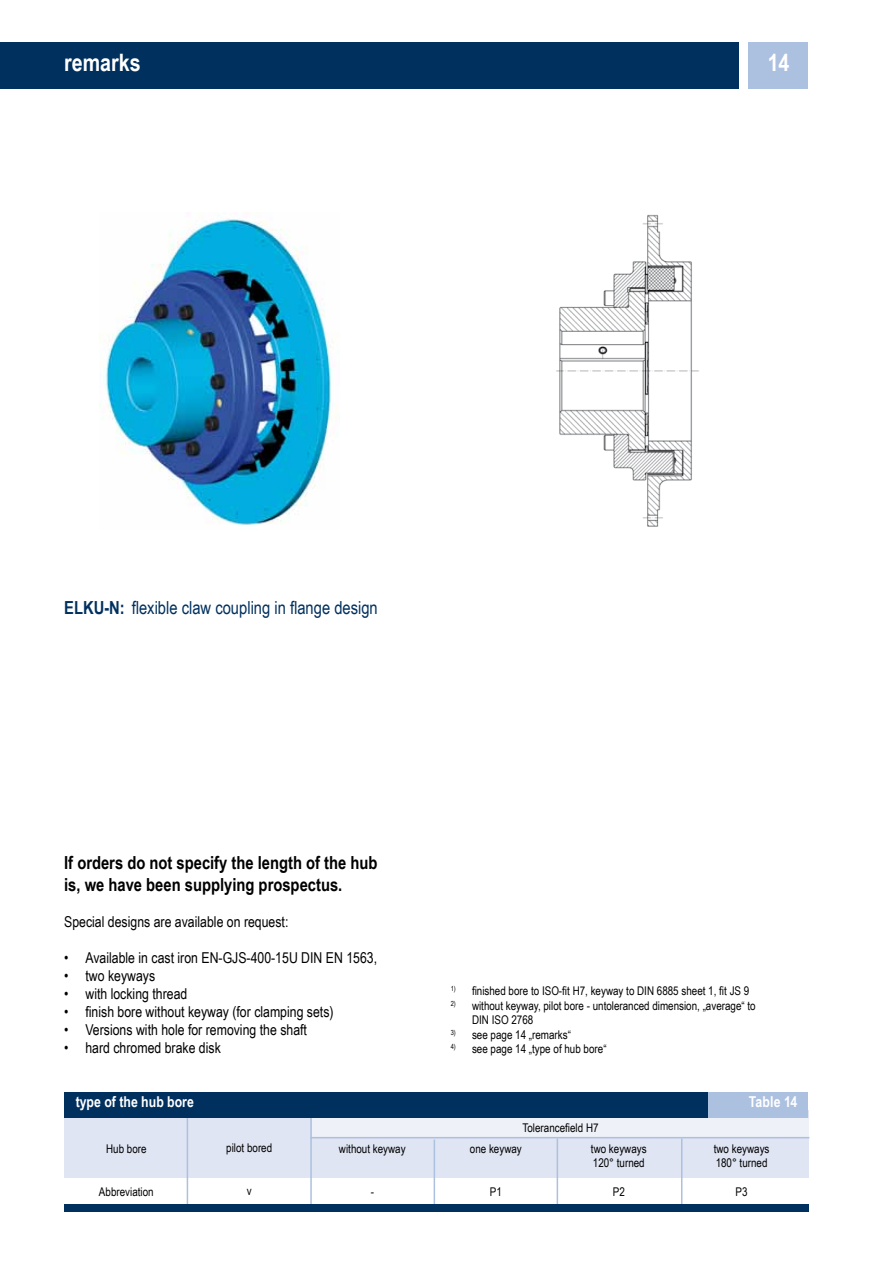
<style>
.page{position:relative;width:893px;height:1263px;background:#fff}
.page>*{position:absolute;margin:0;border:0;box-sizing:border-box;transform-origin:0 0}
.t1{font:700 24px "Arial Narrow";color:#fff}
.t2{font:700 18px/21.6px "Arial Narrow";color:#000}
.t3{font:18px "Arial Narrow";color:#00305e}
.t4{font:15px "Arial Narrow";color:#000}
.t5{font:700 15px "Arial Narrow";color:#fff}
.t6{font:12px/14.4px "Arial Narrow";color:#000}
.s1{font-weight:700}
</style>
<div class="page">
<div style="left:0;top:43px;width:738px;height:46px;background:#00305e"></div>
<div style="left:748px;top:43px;width:60px;height:46px;background:#acc0e0"></div>
<img style="left:556px;top:215px;width:143px;height:312px">
<img style="left:100px;top:214px;width:237px;height:312px">
<div style="left:64px;top:1110px;width:745px;height:68px;background:#dfe5f3"></div>
<div style="left:312px;top:1118px;width:496px;height:19px;background:#eef1f8"></div>
<hr style="left:310px;top:1109px;width:2px;height:100px;background:#acc0e0">
<hr style="left:434px;top:1139px;width:1px;height:69px;background:#acc0e0">
<hr style="left:557px;top:1138px;width:1px;height:69px;background:#acc0e0">
<hr style="left:681px;top:1138px;width:1px;height:69px;background:#acc0e0">
<hr style="left:187px;top:1113px;width:1px;height:97px;background:#acc0e0">
<div style="left:64px;top:1204px;width:745px;height:7px;background:#00305e"></div>
<hr style="left:310px;top:1137px;width:499px;height:1px;background:#acc0e0">
<div style="left:64px;top:1092px;width:744px;height:25px;background:#00305e"></div>
<div style="left:708px;top:1092px;width:100px;height:25px;background:#acc0e0"></div>
<p class="t1" style="left:64px;top:44px;width:78px">remarks</p>
<p class="t1" style="left:768px;top:44px;width:23px">14</p>
<p class="t3" style="left:64px;top:597px;width:315px"><span class="s1">ELKU-N:</span> flexible claw coupling in flange design</p>
<p class="t2" style="left:64px;top:851px;width:315px">If orders do not specify the length of the hub is, we have been supplying prospectus.</p>
<p class="t4" style="left:64px;top:913px;width:226px">Special designs are available on request:</p>
<p class="t4" style="left:64px;top:949px;width:314px">• Available in cast iron EN-GJS-400-15U DIN EN 1563,</p>
<p class="t4" style="left:64px;top:967px;width:92px">• two keyways</p>
<p class="t4" style="left:64px;top:985px;width:125px">• with locking thread</p>
<p class="t4" style="left:64px;top:1003px;width:271px">• finish bore without keyway (for clamping sets)</p>
<p class="t4" style="left:64px;top:1021px;width:244px">• Versions with hole for removing the shaft</p>
<p class="t4" style="left:64px;top:1039px;width:158px">• hard chromed brake disk</p>
<p class="t6" style="left:451px;top:984px;width:300px"><sup>1)</sup> finished bore to ISO-fit H7, keyway to DIN 6885 sheet 1, fit JS 9</p>
<p class="t6" style="left:472px;top:998px;width:285px;text-indent:-21px"><sup>2)</sup> without keyway, pilot bore - untoleranced dimension, „average“ to<br>DIN ISO 2768</p>
<p class="t6" style="left:451px;top:1027px;width:122px"><sup>3)</sup> see page 14 „remarks“</p>
<p class="t6" style="left:451px;top:1041px;width:157px"><sup>4)</sup> see page 14 „type of hub bore“</p>
<p class="t5" style="left:76px;top:1091px;width:120px">type of the hub bore</p>
<p class="t5" style="left:749px;top:1091px;width:50px">Table 14</p>
<p class="t6" style="left:106px;top:1141px;width:42px">Hub bore</p>
<p class="t6" style="left:99px;top:1184px;width:56px">Abbreviation</p>
<p class="t6" style="left:226px;top:1140px;width:47px">pilot bored</p>
<p class="t6" style="left:247px;top:1184px;width:6px">v</p>
<p class="t6" style="left:339px;top:1141px;width:68px">without keyway</p>
<p class="t6" style="left:371px;top:1184px;width:5px">-</p>
<p class="t6" style="left:523px;top:1120px;width:78px">Tolerancefield H7</p>
<p class="t6" style="left:470px;top:1141px;width:53px">one keyway</p>
<p class="t6" style="left:490px;top:1184px;width:14px">P1</p>
<p class="t6" style="left:591px;top:1141px;width:57px">two keyways<br>120° turned</p>
<p class="t6" style="left:613px;top:1184px;width:14px">P2</p>
<p class="t6" style="left:714px;top:1141px;width:57px">two keyways<br>180° turned</p>
<p class="t6" style="left:736px;top:1184px;width:14px">P3</p>
</div>
